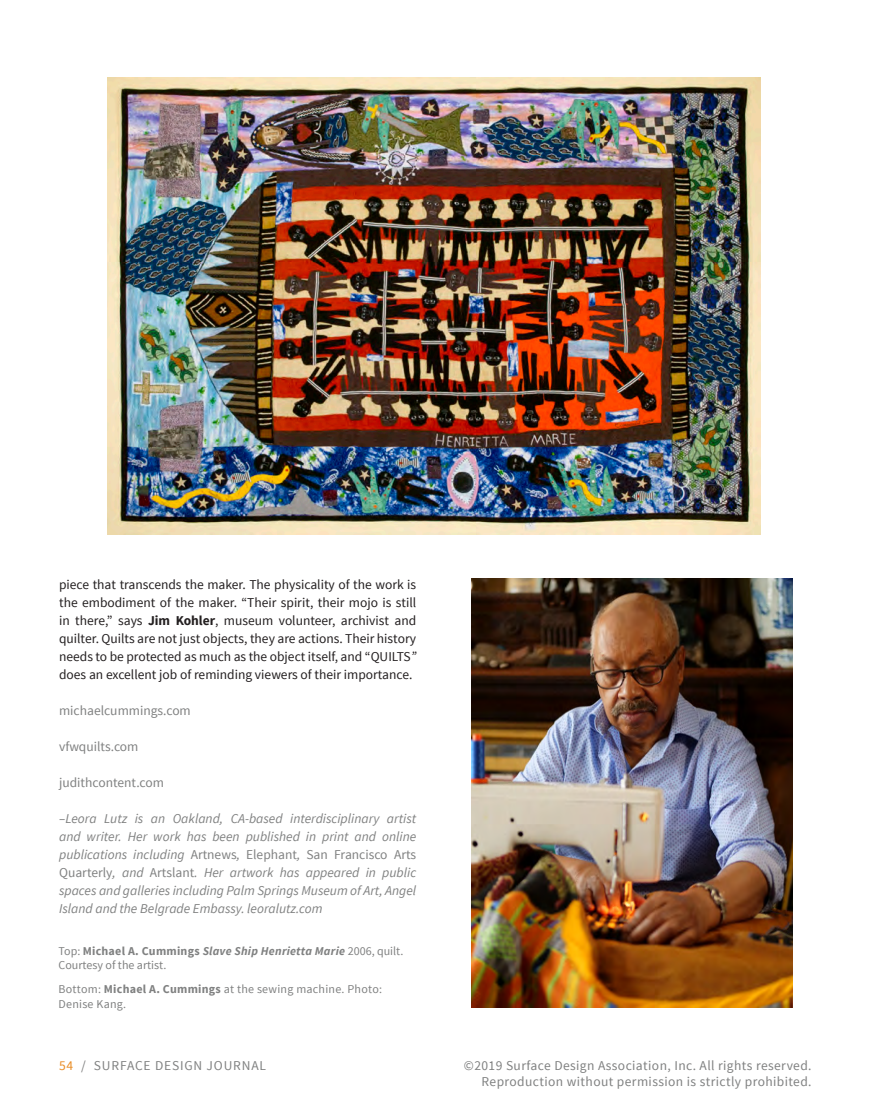
<style>
.page{position:relative;width:891px;height:1107px;background:#fff}
.page>*{position:absolute;margin:0;border:0;box-sizing:border-box;transform-origin:0 0}
.t1{font:13.5px/18px "Source Sans Pro";color:#231f20;text-align:justify}
.t2{font:italic 13.5px/18px "Source Sans Pro";color:#808181;text-align:justify}
.t3{font:13.5px/16.2px "Source Sans Pro";letter-spacing:.03em;color:#808181;text-align:right}
.t4{font:13.5px "Source Sans Pro";color:#808181}
.t5{font:13.5px "Source Sans Pro";letter-spacing:.06em;color:#808181}
.t6{font:12px/14.4px "Source Sans Pro";color:#808181}
.t7{font:12px/14.4px "Source Sans Pro";letter-spacing:.02em;color:#808181}
.s1{font-weight:700}
.s2{font-style:italic}
.s3{font-style:normal}
.s4{font-weight:700;font-style:italic}
.s5{color:#e98c24}
</style>
<div class="page">
<img style="left:472px;top:579px;width:321px;height:428px">
<img style="left:108px;top:78px;width:653px;height:456px">
<p class="t1" style="left:59px;top:576px;width:359px">piece that transcends the maker. The physicality of the work is the embodiment of the maker. “Their spirit, their mojo is still in there,” says <span class="s1">Jim Kohler</span>, museum volunteer, archivist and quilter. Quilts are not just objects, they are actions. Their history needs to be protected as much as the object itself, and “QUILTS<span class="s2">” </span>does an excellent job of reminding viewers of their importance.</p>
<p class="t4" style="left:59px;top:702px;width:133px">michaelcummings.com</p>
<p class="t4" style="left:59px;top:738px;width:81px">vfwquilts.com</p>
<p class="t4" style="left:59px;top:774px;width:106px">judithcontent.com</p>
<p class="t2" style="left:59px;top:809px;width:359px">–Leora Lutz is an Oakland, CA-based interdisciplinary artist and writer. Her work has been published in print and online publications including <span class="s3">Artnews</span>, <span class="s3">Elephant</span>, <span class="s3">San Francisco Arts Quarterly</span>, and <span class="s3">Artslant</span>. Her artwork has appeared in public spaces and galleries including Palm Springs Museum of Art, Angel Island and the Belgrade Embassy. leoralutz.com</p>
<p class="t6" style="left:59px;top:944px;width:346px">Top: <span class="s1">Michael A. Cummings</span> <span class="s4">Slave Ship Henrietta Marie</span> 2006, quilt.<br>Courtesy of the artist.</p>
<p class="t7" style="left:59px;top:982px;width:325px">Bottom: <span class="s1">Michael A. Cummings</span> at the sewing machine. Photo:<br>Denise Kang.</p>
<p class="t5" style="left:59px;top:1057px;width:209px"><span class="s5">54</span> / SURFACE DESIGN JOURNAL</p>
<p class="t3" style="left:464px;top:1058px;width:349px">©2019 Surface Design Association, Inc. All rights reserved.<br>Reproduction without permission is strictly prohibited.</p>
</div>
